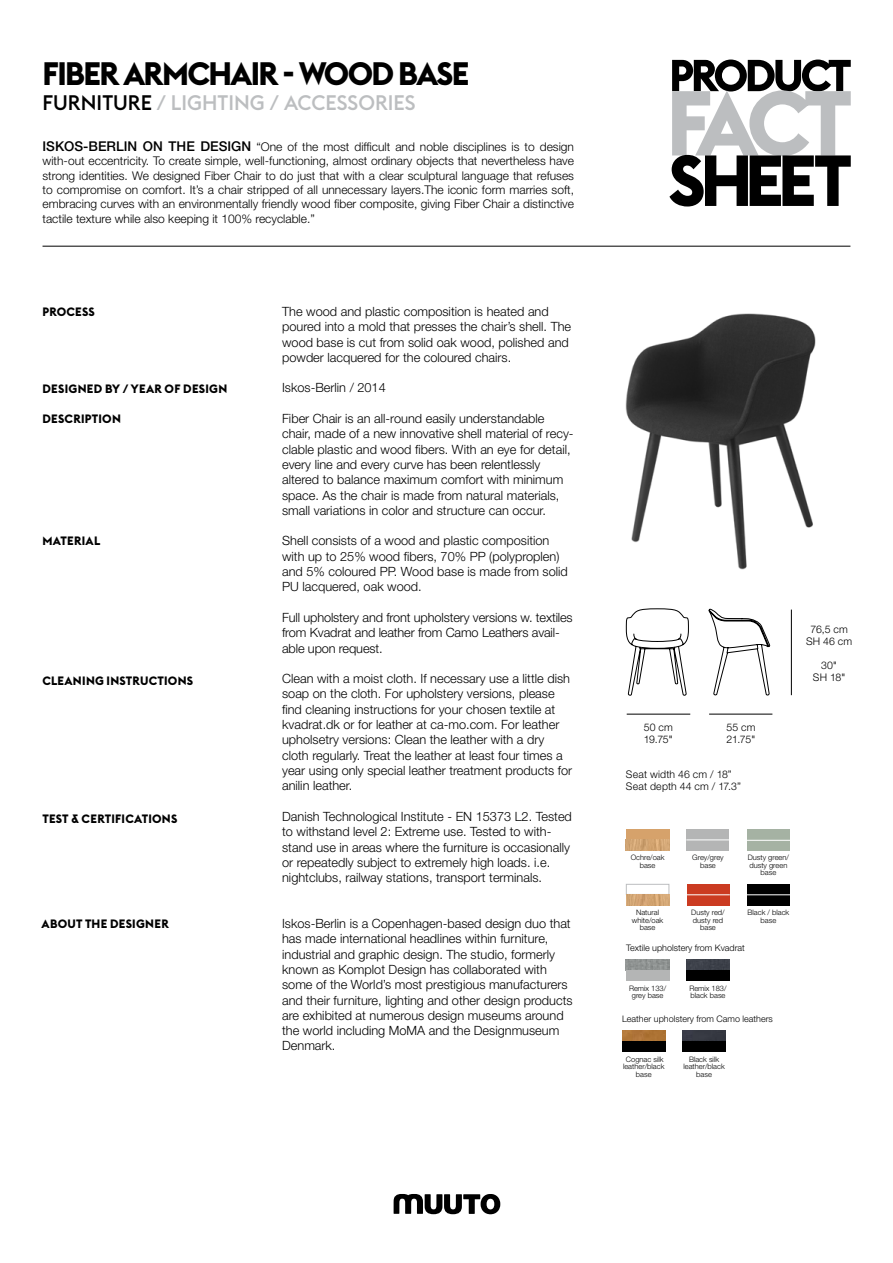
<style>
.page{position:relative;width:893px;height:1263px;background:#fff}
.page>*{position:absolute;margin:0;border:0;box-sizing:border-box;transform-origin:0 0}
.t1{font:700 32.1px "Euclid Flex";letter-spacing:-.05em;color:#000}
.t2{font:500 20.7px "Euclid Flex";color:#bcbec0}
.t3{font:300 12.75px/15.3px "Helvetica Neue LT Std";color:#000}
.t4{font:300 12px/14.4px "Helvetica Neue LT Std";color:#000;text-align:justify}
.t5{font:700 12px "Euclid Flex";letter-spacing:.02em;color:#000}
.t6{font:300 10.5px/12px "Helvetica Neue LT Std";letter-spacing:.015em;color:#000}
.t7{font:300 9px "Helvetica Neue LT Std";color:#000}
.t8{font:300 7.5px/7.5px "Helvetica Neue LT Std";color:#000;text-align:center}
.s1{color:#000}
.s2{font-weight:500;font-size:13.5px}
.s3{font-weight:400}
</style>
<div class="page">
<svg style="left:393px;top:1194px;width:107px;height:20px"></svg>
<svg style="left:669px;top:60px;width:182px;height:146px"></svg>
<img style="left:625px;top:313px;width:191px;height:257px">
<hr style="left:791px;top:610px;width:1px;height:85px;background:#000">
<hr style="left:627px;top:714px;width:63px;height:1px;background:#000">
<svg style="left:626px;top:608px;width:63px;height:88px"></svg>
<svg style="left:709px;top:609px;width:61px;height:86px"></svg>
<hr style="left:709px;top:714px;width:63px;height:1px;background:#000">
<div style="left:687px;top:884px;width:43px;height:11px;background:#cb3b21"></div>
<div style="left:687px;top:895px;width:43px;height:11px;background:#cb3b21"></div>
<hr style="left:686px;top:894px;width:44px;height:1px;background:#fff">
<div style="left:747px;top:884px;width:43px;height:11px;background:#000"></div>
<div style="left:747px;top:895px;width:43px;height:11px;background:#000"></div>
<hr style="left:747px;top:894px;width:43px;height:1px;background:#fff">
<div style="left:626px;top:884px;width:43px;height:11px;background:#fff;border:1px solid #bcbec0"></div>
<img style="left:626px;top:895px;width:43px;height:11px">
<div style="left:747px;top:829px;width:43px;height:11px;background:#a5b2a3"></div>
<div style="left:747px;top:840px;width:43px;height:11px;background:#a5b2a3"></div>
<hr style="left:747px;top:840px;width:43px;height:1px;background:#fff">
<div style="left:686px;top:829px;width:43px;height:11px;background:#b4b5b5"></div>
<div style="left:686px;top:840px;width:43px;height:11px;background:#b4b5b5"></div>
<hr style="left:686px;top:839px;width:44px;height:1px;background:#fff">
<div style="left:626px;top:829px;width:43px;height:11px;background:#d6a26b"></div>
<img style="left:626px;top:840px;width:43px;height:11px">
<img style="left:682px;top:1030px;width:44px;height:11px">
<div style="left:682px;top:1041px;width:44px;height:11px;background:#000"></div>
<img style="left:622px;top:1030px;width:43px;height:11px">
<div style="left:622px;top:1041px;width:43px;height:11px;background:#000"></div>
<img style="left:686px;top:959px;width:44px;height:11px">
<div style="left:686px;top:970px;width:44px;height:11px;background:#000"></div>
<img style="left:626px;top:959px;width:43px;height:11px">
<div style="left:626px;top:970px;width:43px;height:11px;background:#b4b5b5"></div>
<hr style="left:43px;top:246px;width:807px;height:1px;background:#000">
<h1 class="t1" style="left:43px;top:56px;width:428px">FIBER ARMCHAIR - WOOD BASE</h1>
<h2 class="t2" style="left:43px;top:91px;width:375px"><span class="s1">FURNITURE</span> / LIGHTING / ACCESSORIES</h2>
<p class="t4" style="left:43px;top:139px;width:533px"><span class="s2">ISKOS-BERLIN ON THE DESIGN</span> “One of the most difficult and noble disciplines is to design with-out eccentricity. To create simple, well-functioning, almost ordinary objects that nevertheless have strong identities. We designed Fiber Chair to do just that with a clear sculptural language that refuses to compromise on comfort. It’s a chair stripped of all unnecessary layers.The iconic form marries soft, embracing curves with an environmentally friendly wood fiber composite, giving Fiber Chair a distinctive tactile texture while also keeping it 100% recyclable.”</p>
<p class="t5" style="left:43px;top:305px;width:54px">PROCESS</p>
<p class="t5" style="left:43px;top:381px;width:186px">DESIGNED BY / YEAR OF DESIGN</p>
<p class="t5" style="left:43px;top:412px;width:80px">DESCRIPTION</p>
<p class="t5" style="left:43px;top:534px;width:59px">MATERIAL</p>
<p class="t5" style="left:43px;top:673px;width:152px">CLEANING INSTRUCTIONS</p>
<p class="t5" style="left:43px;top:811px;width:136px">TEST &amp; CERTIFICATIONS</p>
<p class="t5" style="left:42px;top:917px;width:129px">ABOUT THE DESIGNER</p>
<p class="t3" style="left:282px;top:303px;width:291px">The wood and plastic composition is heated and poured into a mold that presses the chair’s shell. The wood base is cut from solid oak wood, polished and powder lacquered for the coloured chairs.</p>
<p class="t3" style="left:282px;top:380px;width:105px">Iskos-Berlin / 2014</p>
<p class="t3" style="left:282px;top:411px;width:293px">Fiber Chair is an all-round easily understandable chair, made of a new innovative shell material of recy&shy;clable plastic and wood fibers. With an eye for detail, every line and every curve has been relentlessly altered to balance maximum comfort with minimum space. As the chair is made from natural materials, small variations in color and structure can occur.</p>
<p class="t3" style="left:282px;top:533px;width:287px">Shell consists of a wood and plastic composition with up to 25% wood fibers, 70% PP (polyproplen) and 5% coloured PP. Wood base is made from solid PU lacquered, oak wood.</p>
<p class="t3" style="left:282px;top:609px;width:292px">Full upholstery and front upholstery versions w. textiles from Kvadrat and leather from Camo Leathers avail&shy;able upon request.</p>
<p class="t3" style="left:282px;top:671px;width:292px">Clean with a moist cloth. If necessary use a little dish soap on the cloth. For upholstery versions, please find cleaning instructions for your chosen textile at kvadrat.dk or for leather at ca-mo.com. For leather upholsetry versions: Clean the leather with a dry cloth regularly. Treat the leather at least four times a year using only special leather treatment products for anilin leather.</p>
<p class="t3" style="left:282px;top:808px;width:291px">Danish Technological Institute - EN 15373 L2. Tested to withstand level 2: Extreme use. Tested to with&shy;stand use in areas where the furniture is occasionally or repeatedly subject to extremely high loads. i.e. nightclubs, railway stations, transport terminals.</p>
<p class="t3" style="left:282px;top:915px;width:292px">Iskos-Berlin is a Copenhagen-based design duo that has made international headlines within furniture, industrial and graphic design. The studio, formerly known as Komplot Design has collaborated with some of the World’s most prestigious manufacturers and their furniture, lighting and other design products are exhibited at numerous design museums around the world including MoMA and the Designmuseum Denmark.</p>
<p class="t6" style="left:644px;top:721px;width:31px">50 cm<br>19.75<span class="s3">"</span></p>
<p class="t6" style="left:726px;top:721px;width:31px">55 cm<br>21.75<span class="s3">"</span></p>
<p class="t6" style="left:626px;top:768px;width:117px">Seat width 46 cm / 18”<br>Seat depth 44 cm / 17.3”</p>
<p class="t6" style="left:806px;top:623px;width:48px;text-align:center">76,5 cm<br>SH 46 cm</p>
<p class="t6" style="left:813px;top:659px;width:34px;text-align:center">30<span class="s3">"<br></span>SH 18<span class="s3">"</span></p>
<p class="t8" style="left:631px;top:854px;width:35px">Ochre/oak base</p>
<p class="t8" style="left:692px;top:854px;width:33px">Grey/grey base</p>
<p class="t8" style="left:748px;top:854px;width:43px">Dusty green/ dusty green base</p>
<p class="t8" style="left:691px;top:909px;width:35px">Dusty red/ dusty red base</p>
<p class="t8" style="left:747px;top:909px;width:43px">Black / black base</p>
<p class="t8" style="left:632px;top:909px;width:33px">Natural white/oak base</p>
<p class="t7" style="left:626px;top:942px;width:120px">Textile upholstery from Kvadrat</p>
<p class="t8" style="left:629px;top:984px;width:39px">Remix 133/ grey base</p>
<p class="t8" style="left:689px;top:984px;width:39px;text-align:left">Remix 183/ black base</p>
<p class="t7" style="left:622px;top:1013px;width:152px">Leather upholstery from Camo leathers</p>
<p class="t8" style="left:623px;top:1055px;width:43px">Cognac silk leather/black base</p>
<p class="t8" style="left:683px;top:1055px;width:43px">Black silk leather/black base</p>
</div>
